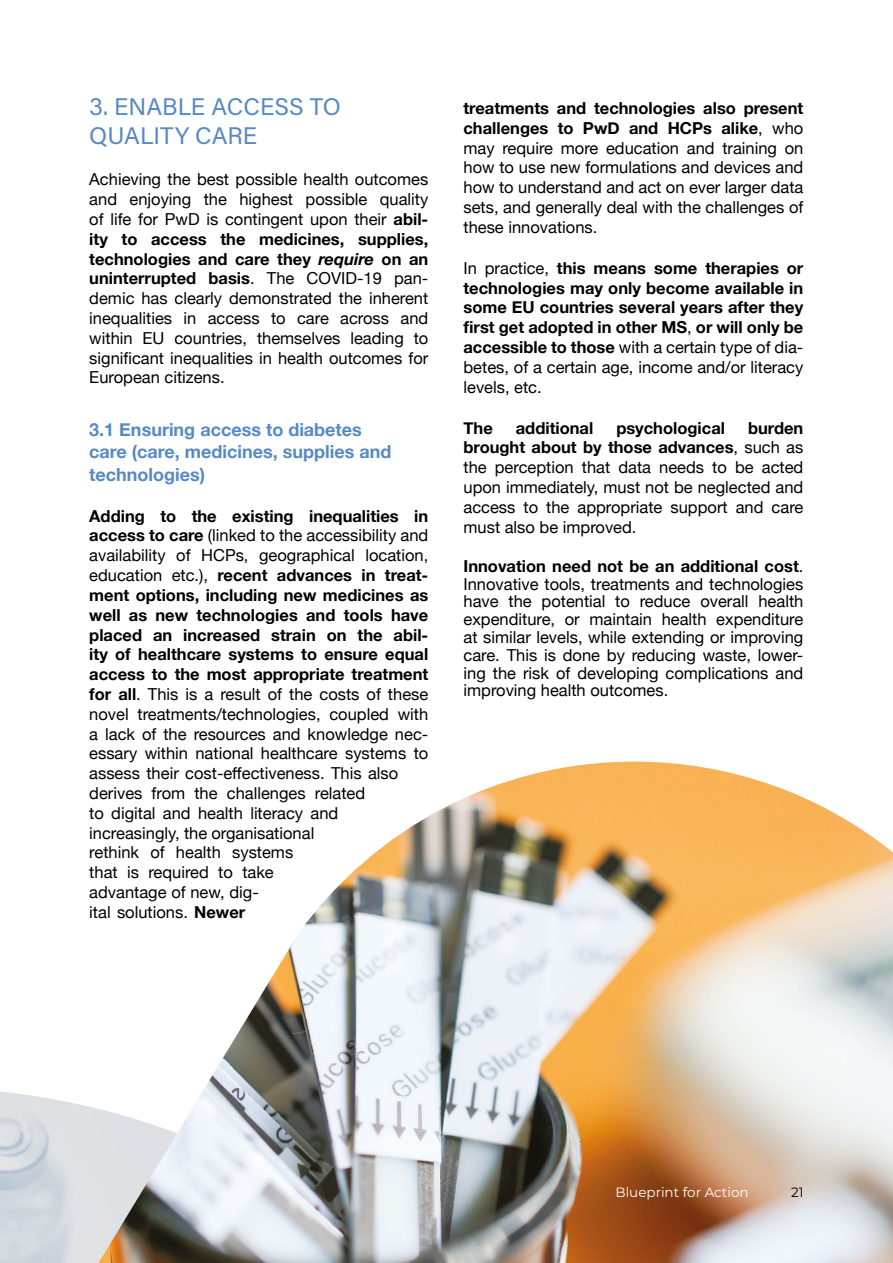
<style>
.page{position:relative;width:893px;height:1263px;background:#fff}
.page>*{position:absolute;margin:0;border:0;box-sizing:border-box;transform-origin:0 0}
.Sub_heading{font:24px/28.8px "Acumin Pro";color:#5789c5}
.Sub-sub_heading{font:700 18px/22.5px "Helvetica Neue";color:#5789c5}
.t1{font:16.5px/19.8px "Helvetica Neue";color:#000;text-align:justify}
.t2{font:700 16.5px/19.8px "Helvetica Neue";color:#000;text-align:justify}
.t3{font:13.5px "Montserrat";color:#fff}
.t4{font:13.5px "Montserrat";color:#000}
.s1{font-weight:700}
.s2{font-weight:700;font-style:italic}
.s3{font-weight:400}
</style>
<div class="page">
<img style="left:0;top:1091px;width:98px;height:172px">
<img style="left:98px;top:762px;width:795px;height:501px">
<p class="Sub_heading" style="left:89px;top:92px;width:253px">3. ENABLE ACCESS TO<br>QUALITY CARE</p>
<p class="t1" style="left:89px;top:170px;width:341px">Achieving the best possible health outcomes and enjoying the highest possible quality of life for PwD is contingent upon their <span class="s1">abil&shy;ity to access the medicines, supplies, technologies and care they</span> <span class="s2">require</span> <span class="s1">on an uninterrupted basis</span>. The COVID-19 pan&shy;demic has clearly demonstrated the inherent inequalities in access to care across and within EU countries, themselves leading to significant inequalities in health outcomes for European citizens.</p>
<p class="Sub-sub_heading" style="left:89px;top:418px;width:304px">3.1 Ensuring access to diabetes care (care, medicines, supplies and technologies)</p>
<p class="t1" style="left:89px;top:507px;width:341px;text-align:left"><span class="s1">Adding to the existing inequalities in access to care</span> (linked to the accessibility and availability of HCPs, geographical location, education etc.), <span class="s1">recent advances in treat&shy;ment options, including new medicines as well as new technologies and tools have placed an increased strain on the abil&shy;ity of healthcare systems to ensure equal access to the most appropriate treatment for all</span>. This is a result of the costs of these novel treatments/technologies, coupled with a lack of the resources and knowledge nec&shy;essary within national healthcare systems to assess their cost-effectiveness. This also derives from the challenges related<br>to digital and health literacy and increasingly, the organisational<br>rethink of health systems<br>that is required to take<br>advantage of new, dig-<br>ital solutions. <span class="s1">Newer</span></p>
<p class="t1" style="left:463px;top:99px;width:341px"><span class="s1">treatments and technologies also present challenges to PwD and HCPs alike</span>, who may require more education and training on how to use new formulations and devices and how to understand and act on ever larger data sets, and generally deal with the challenges of these innovations.</p>
<p class="t2" style="left:463px;top:258px;width:341px"><span class="s3">In practice,</span> this means some therapies or technologies may only become available in some EU countries several years after they first get adopted in other MS<span class="s3">,</span> or will only be accessible to those <span class="s3">with a certain type of dia&shy;betes, of a certain age, income and/or literacy levels, etc.</span></p>
<p class="t2" style="left:463px;top:418px;width:31px">The</p>
<p class="t2" style="left:516px;top:418px;width:79px">additional</p>
<p class="t2" style="left:616px;top:418px;width:110px">psychological</p>
<p class="t1" style="left:463px;top:419px;width:341px;text-indent:285px"><span class="s1">burden brought about by those advances</span>, such as the perception that data needs to be acted upon immediately, must not be neglected and access to the appropriate support and care must also be improved.</p>
<p class="t1" style="left:463px;top:558px;width:341px;line-height:17.9px"><span class="s1">Innovation need not be an additional cost</span>.<br>Innovative tools, treatments and technologies have the potential to reduce overall health expenditure, or maintain health expenditure at similar levels, while extending or improving care. This is done by reducing waste, lower&shy;ing the risk of developing complications and improving health outcomes.</p>
<p class="t3" style="left:615px;top:1183px;width:135px">Blueprint for Action</p>
<p class="t4" style="left:791px;top:1183px;width:14px">21</p>
</div>
